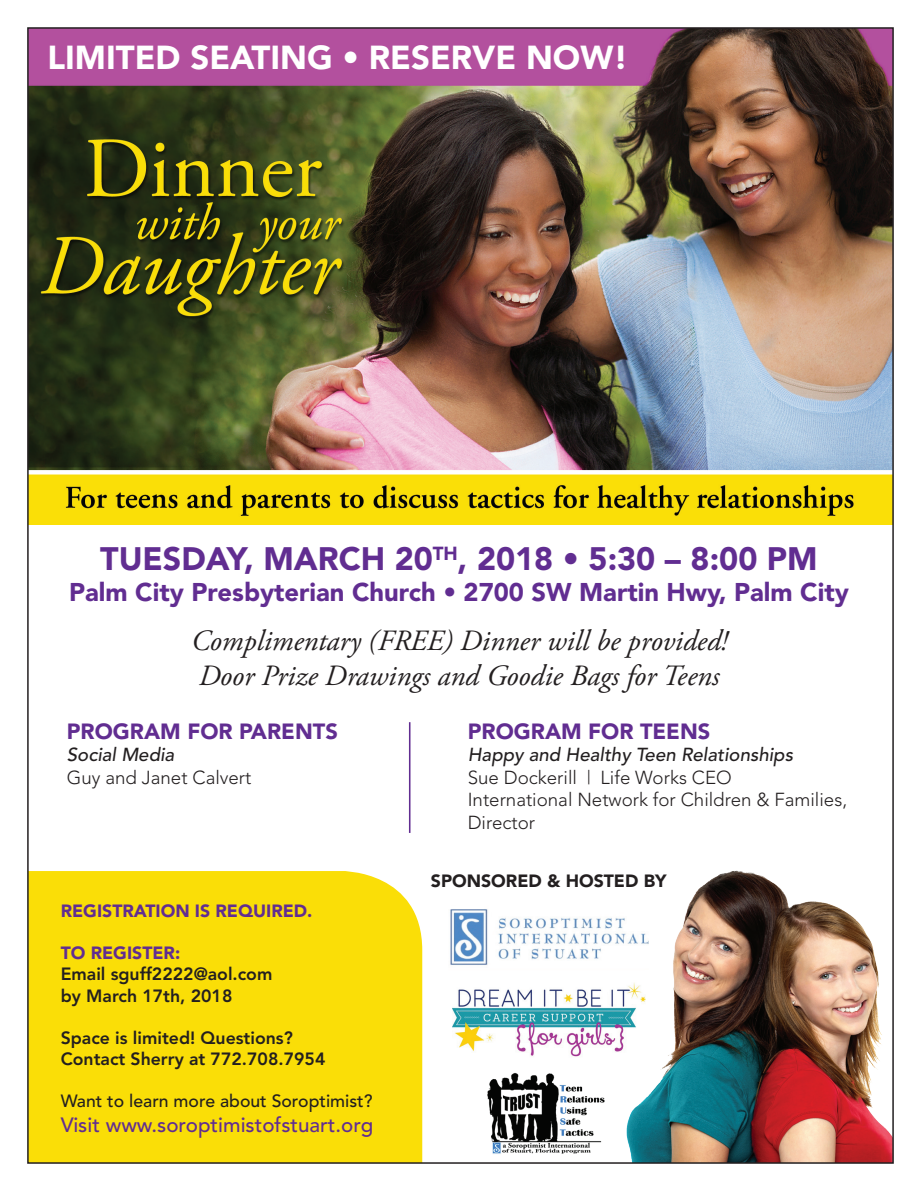
<style>
.page{position:relative;width:918px;height:1188px;background:#fff}
.page>*{position:absolute;margin:0;border:0;box-sizing:border-box;transform-origin:0 0}
.t1{font:900 33px "Avenir";color:#fff}
.t2{font:900 32.25px "Avenir";color:#612d91}
.t3{font:italic 29.4px/35.2px "Adobe Garamond Pro";color:#231f20}
.t4{font:900 25.5px "Avenir";color:#612d91}
.t5{font:900 21.9px "Avenir";color:#612d91}
.t6{font:500 20.55px "Avenir";color:#612d91}
.t7{font:300 18.75px/22.5px "Avenir";color:#231f20}
.t8{font:italic 500 18.75px "Avenir";color:#231f20}
.t9{font:800 17.7px/21.1px "Avenir";color:#231f20}
.t10{font:900 17.7px "Avenir";color:#612d91}
.t11{font:500 17.7px "Avenir";color:#231f20}
.t12{font:900 17.7px "Avenir";color:#231f20}
</style>
<div class="page">
<img style="left:27px;top:27px;width:867px;height:1137px">
<img style="left:452px;top:980px;width:193px;height:79px">
<h1 class="t1" style="left:47px;top:38px;width:582px">LIMITED SEATING • RESERVE NOW!</h1>
<h2 class="t2" style="left:100px;top:540px;width:719px">TUESDAY, MARCH 20<sup>TH</sup>, 2018 • 5:30 – 8:00 PM</h2>
<h3 class="t4" style="left:69px;top:577px;width:781px">Palm City Presbyterian Church • 2700 SW Martin Hwy, Palm City</h3>
<h3 class="t3" style="left:191px;top:624px;width:538px">Complimentary (FREE) Dinner will be provided!<br>Door Prize Drawings and Goodie Bags for Teens</h3>
<p class="t5" style="left:67px;top:718px;width:272px">PROGRAM FOR PARENTS</p>
<p class="t8" style="left:67px;top:744px;width:109px">Social Media</p>
<p class="t7" style="left:67px;top:766px;width:186px">Guy and Janet Calvert</p>
<p class="t10" style="left:61px;top:900px;width:253px">REGISTRATION IS REQUIRED.</p>
<p class="t10" style="left:61px;top:942px;width:121px">TO REGISTER:</p>
<p class="t9" style="left:61px;top:964px;width:213px">Email sguff2222@aol.com by March 17th, 2018</p>
<p class="t9" style="left:61px;top:1027px;width:266px">Space is limited! Questions?<br>Contact Sherry at 772.708.7954</p>
<p class="t11" style="left:61px;top:1091px;width:313px">Want to learn more about Soroptimist?</p>
<p class="t6" style="left:61px;top:1113px;width:314px">Visit www.soroptimistofstuart.org</p>
<p class="t5" style="left:468px;top:718px;width:244px">PROGRAM FOR TEENS</p>
<p class="t8" style="left:468px;top:744px;width:327px">Happy and Healthy Teen Relationships</p>
<p class="t7" style="left:468px;top:766px;width:381px">Sue Dockerill | Life Works CEO<br>International Network for Children &amp; Families,<br>Director</p>
<p class="t12" style="left:431px;top:870px;width:237px">SPONSORED &amp; HOSTED BY</p>
</div>
